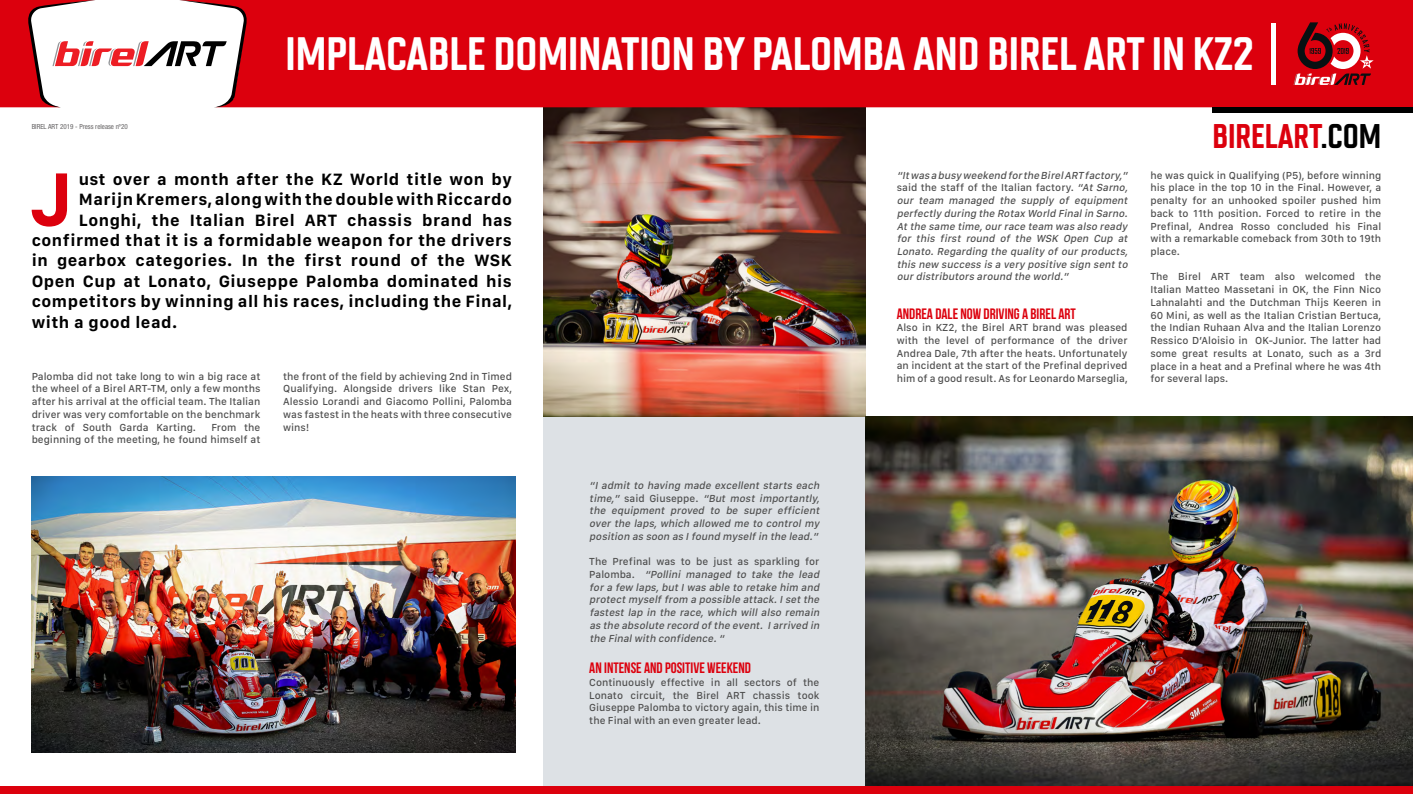
<style>
.page{position:relative;width:1413px;height:794px;background:#fff}
.page>*{position:absolute;margin:0;border:0;box-sizing:border-box;transform-origin:0 0}
.t1{font:700 78.2px "San Francisco Text";color:#dc000d}
.t2{font:700 46.8px "Chromoxome Pro";color:#fff}
.t3{font:700 34.2px "Chromoxome Pro";color:#dc000d}
.t4{font:700 17px "San Francisco Text";letter-spacing:.03em;color:#000}
.t5{font:700 15px "Bebas Neue";color:#dc000d}
.t6{font:500 10.6px/12.7px "San Francisco Text";color:#4e4e4e;text-align:justify}
.t7{font:italic 500 10.6px/12.7px "San Francisco Text";color:#4e4e4e;text-align:justify}
.t8{font:condensed 7px "Helvetica Neue LT Pro";color:#646263}
.s1{color:#000}
.s2{font-style:normal}
</style>
<div class="page">
<div style="left:544px;top:417px;width:321px;height:369px;background:#dde1e5"></div>
<img style="left:544px;top:107px;width:321px;height:310px">
<img style="left:32px;top:476px;width:483px;height:276px">
<div style="left:0;top:786px;width:1413px;height:8px;background:#dc000d"></div>
<div style="left:249px;top:0;width:1164px;height:107px;background:#dc000d"></div>
<svg style="left:0;top:0;width:249px;height:107px"></svg>
<div style="left:1212px;top:107px;width:201px;height:6px;background:#000"></div>
<hr style="left:1271px;top:23px;width:4px;height:61px;background:#fff">
<svg style="left:1293px;top:22px;width:80px;height:63px;background:#b32b33"></svg>
<img style="left:865px;top:417px;width:548px;height:368px">
<p class="t8" style="left:32px;top:122px;width:98px">BIREL ART 2019 - Press release nº20</p>
<h2 class="t2" style="left:285px;top:27px;width:970px">IMPLACABLE DOMINATION BY PALOMBA AND BIREL ART IN KZ2</h2>
<h3 class="t3" style="left:1212px;top:116px;width:170px">BIRELART<span class="s1">.COM</span></h3>
<p class="t6" style="left:1150px;top:170px;width:232px">he was quick in Qualifying (P5), before winning his place in the top 10 in the Final. However, a penalty for an unhooked spoiler pushed him back to 11th position. Forced to retire in the Prefinal, Andrea Rosso concluded his Final with a remarkable comeback from 30th to 19th place.</p>
<p class="t6" style="left:1150px;top:271px;width:232px">The Birel ART team also welcomed the Italian Matteo Massetani in OK, the Finn Nico Lahnalahti and the Dutchman Thijs Keeren in 60 Mini, as well as the Italian Cristian Bertuca, the Indian Ruhaan Alva and the Italian Lorenzo Ressico D’Aloisio in OK-Junior. The latter had some great results at Lonato, such as a 3rd place in a heat and a Prefinal where he was 4th</p>
<p class="t7" style="left:897px;top:170px;width:235px">“Itwas a busy weekend forthe BirelART factory,” <span class="s2">said the staff of the Italian factory.</span> “At Sarno, our team managed the supply of equipment perfectly during the Rotax World Finalin Sarno.<br>Atthe same time,ourrace team was also ready for this first round of the WSK Open Cup at Lonato.Regarding the quality ofourproducts, this new success is a very positive sign sentto ourdistributors around the world.”</p>
<h3 class="t5" style="left:897px;top:307px;width:181px">ANDREA DALE NOW DRIVING A BIREL ART</h3>
<p class="t6" style="left:897px;top:322px;width:232px">Also in KZ2, the Birel ART brand was pleased with the level of performance of the driver Andrea Dale, 7th after the heats. Unfortunately an incident at the start of the Prefinal deprived him of a good result. As for Leonardo Marseglia,</p>
<h1 class="t1" style="left:30px;top:151px;width:45px">J</h1>
<h3 class="t4" style="left:79px;top:169px;width:434px">ust over a month after the KZ World title won by</h3>
<h3 class="t4" style="left:79px;top:189px;width:434px">Marijn Kremers, along with the double with Riccardo</h3>
<h3 class="t4" style="left:79px;top:209px;width:435px">Longhi, the Italian Birel ART chassis brand has</h3>
<h3 class="t4" style="left:32px;top:230px;width:482px">confirmed that it is a formidable weapon for the drivers</h3>
<h3 class="t4" style="left:32px;top:250px;width:482px">in gearbox categories. In the first round of the WSK</h3>
<h3 class="t4" style="left:32px;top:271px;width:482px">Open Cup at Lonato, Giuseppe Palomba dominated his</h3>
<h3 class="t4" style="left:32px;top:291px;width:482px">competitors by winning all his races, including the Final,</h3>
<h3 class="t4" style="left:32px;top:311px;width:147px">with a good lead.</h3>
<p class="t6" style="left:32px;top:370px;width:230px">Palomba did not take long to win a big race at</p>
<p class="t6" style="left:1150px;top:373px;width:79px">for several laps.</p>
<p class="t6" style="left:32px;top:383px;width:230px">the wheel of a Birel ART-TM, only a few months after his arrival at the official team. The Italian driver was very comfortable on the benchmark track of South Garda Karting.</p>
<p class="t6" style="left:283px;top:370px;width:230px">the front of the field by achieving 2nd in Timed Qualifying. Alongside drivers like Stan Pex, Alessio Lorandi and Giacomo Pollini, Palomba was fastest in the heats with three consecutive wins!</p>
<p class="t6" style="left:32px;top:421px;width:230px;text-align:right">From the<br>beginning of the meeting, he found himself at</p>
<p class="t7" style="left:589px;top:480px;width:234px">“I admit to having made excellent starts each time,” <span class="s2">s a i d G i u s e p p e .</span> “But most importantly, the equipment proved to be super efficient over the laps, which allowed me to control my position as soon as Ifound myselfin the lead.”</p>
<p class="t7" style="left:589px;top:556px;width:234px;text-align:left"><span class="s2">The Prefinal was to be just as sparkling for P a l o m b a .</span> “Pollini managed to take the lead fora few laps,butIwas able to retake him and protectmyselffrom a possible attack.Isetthe fastest lap in the race, which will also remain as the absolute record ofthe event. Iarrived in the Finalwith confidence.“</p>
<h3 class="t5" style="left:589px;top:662px;width:163px">AN INTENSE AND POSITIVE WEEKEND</h3>
<p class="t6" style="left:589px;top:677px;width:232px">Continuously effective in all sectors of the Lonato circuit, the Birel ART chassis took Giuseppe Palomba to victory again, this time in the Final with an even greater lead.</p>
</div>
